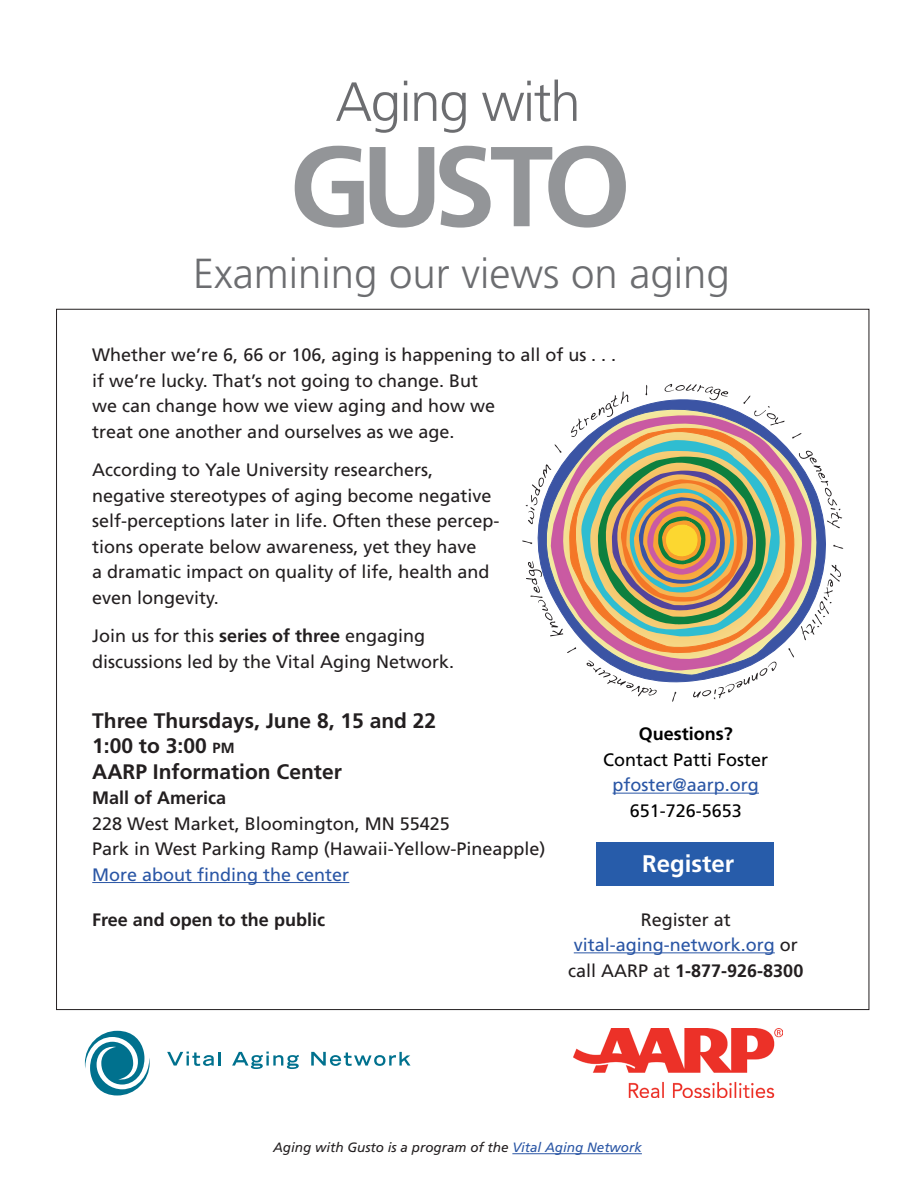
<style>
.page{position:relative;width:918px;height:1188px;background:#fff}
.page>*{position:absolute;margin:0;border:0;box-sizing:border-box;transform-origin:0 0}
.t1{font:700 113.4px "Frutiger";letter-spacing:-.09em;color:#939598}
.t2{font:300 55.05px "Frutiger";letter-spacing:-.03em;color:#6c6d70}
.t3{font:300 42px "Frutiger";color:#6c6d70}
.DiscussionName{font:700 24px "Frutiger";color:#fff}
.body_left{font:700 21px/25.5px "Frutiger";color:#231f20}
.body_bullet{font:700 21px "Frutiger";color:#231f20}
.body_left-2{font:18px/25.5px "Frutiger";color:#231f20}
.body_bullet-2{font:18px/25.5px "Frutiger";color:#231f20}
.body_left-3{font:18px/25.5px "Frutiger";color:#2a56a5;text-align:center}
.DiscussionName-2{font:18px/25.5px "Frutiger";color:#000;text-align:center}
.body_left-4{font:700 18px "Frutiger";color:#231f20}
.DiscussionName-3{font:700 18px "Frutiger";color:#000}
.body_left-5{font:italic 13.5px "Frutiger";color:#231f20}
.s1{font-weight:700}
.s2{font-size:14.7px}
.s3{color:#2a56a5}
.s4{color:#231f20}
.s5{font-weight:700;color:#231f20}
</style>
<div class="page">
<svg style="left:85px;top:1031px;width:65px;height:65px"></svg>
<svg style="left:167px;top:1052px;width:47px;height:14px"></svg>
<hr style="left:218px;top:1052px;width:3px;height:14px;background:#00718e">
<svg style="left:232px;top:1052px;width:67px;height:17px"></svg>
<svg style="left:311px;top:1052px;width:100px;height:14px"></svg>
<hr style="left:512px;top:1153px;width:130px;height:1px;background:#2a56a5">
<hr style="left:92px;top:882px;width:257px;height:1px;background:#2a56a5">
<hr style="left:613px;top:793px;width:146px;height:1px;background:#2a56a5">
<svg style="left:522px;top:383px;width:322px;height:317px"></svg>
<svg style="left:547px;top:406px;width:266px;height:268px"></svg>
<svg style="left:569px;top:427px;width:228px;height:227px;background:#d3a190"></svg>
<svg style="left:525px;top:464px;width:26px;height:60px"></svg>
<svg style="left:555px;top:444px;width:7px;height:9px"></svg>
<svg style="left:571px;top:384px;width:214px;height:253px;background:#b3a787"></svg>
<svg style="left:792px;top:433px;width:9px;height:6px"></svg>
<svg style="left:799px;top:451px;width:43px;height:77px"></svg>
<svg style="left:833px;top:545px;width:10px;height:4px"></svg>
<svg style="left:801px;top:565px;width:40px;height:75px"></svg>
<svg style="left:788px;top:648px;width:6px;height:9px"></svg>
<svg style="left:693px;top:661px;width:84px;height:38px"></svg>
<svg style="left:672px;top:692px;width:4px;height:10px"></svg>
<svg style="left:586px;top:660px;width:71px;height:36px"></svg>
<svg style="left:567px;top:647px;width:9px;height:6px"></svg>
<svg style="left:526px;top:561px;width:37px;height:75px"></svg>
<svg style="left:522px;top:541px;width:10px;height:3px"></svg>
<img style="left:573px;top:1028px;width:210px;height:69px">
<hr style="left:574px;top:952px;width:201px;height:1px;background:#2a56a5">
<div style="left:596px;top:842px;width:177px;height:44px;background:#275caa"></div>
<p class="t2" style="left:335px;top:71px;width:247px">Aging with</p>
<p class="t1" style="left:289px;top:120px;width:343px">GUSTO</p>
<p class="t3" style="left:193px;top:250px;width:538px">Examining our views on aging</p>
<p class="body_left-2" style="left:92px;top:342px;width:525px">Whether we’re 6, 66 or 106, aging is happening to all of us . . . if we’re lucky. That’s not going to change. But<br>we can change how we view aging and how we<br>treat one another and ourselves as we age.</p>
<p class="body_left-2" style="left:92px;top:457px;width:409px">According to Yale University researchers, negative stereotypes of aging become negative self-perceptions later in life. Often these percep&shy;tions operate below awareness, yet they have<br>a dramatic impact on quality of life, health and even longevity.</p>
<p class="body_left-2" style="left:92px;top:623px;width:363px">Join us for this <span class="s1">series of three</span> engaging discussions led by the Vital Aging Network.</p>
<p class="body_left" style="left:92px;top:708px;width:345px">Three Thursdays, June 8, 15 and 22<br>1:00 to 3:00 <span class="s2">pm</span></p>
<p class="body_bullet" style="left:92px;top:759px;width:251px">AARP Information Center</p>
<p class="body_bullet-2" style="left:92px;top:785px;width:455px"><span class="s1">Mall of America<br></span>228 West Market, Bloomington, MN 55425<br>Park in West Parking Ramp (Hawaii-Yellow-Pineapple)<br><span class="s3">More about finding the center</span></p>
<p class="body_left-4" style="left:92px;top:909px;width:234px">Free and open to the public</p>
<p class="DiscussionName-3" style="left:639px;top:724px;width:95px">Questions?</p>
<p class="DiscussionName-2" style="left:603px;top:747px;width:167px">Contact Patti Foster <span class="s3">pfoster@aarp.org</span></p>
<p class="DiscussionName-2" style="left:630px;top:798px;width:114px">651-726-5653</p>
<p class="DiscussionName" style="left:642px;top:850px;width:94px">Register</p>
<p class="body_left-3" style="left:568px;top:907px;width:237px"><span class="s4">Register at </span>vital-aging-network.org <span class="s4">or call AARP at</span> <span class="s5">1-877-926-8300</span></p>
<p class="body_left-5" style="left:273px;top:1140px;width:370px">Aging with Gusto is a program of the <span class="s3">Vital Aging Network</span></p>
</div>
